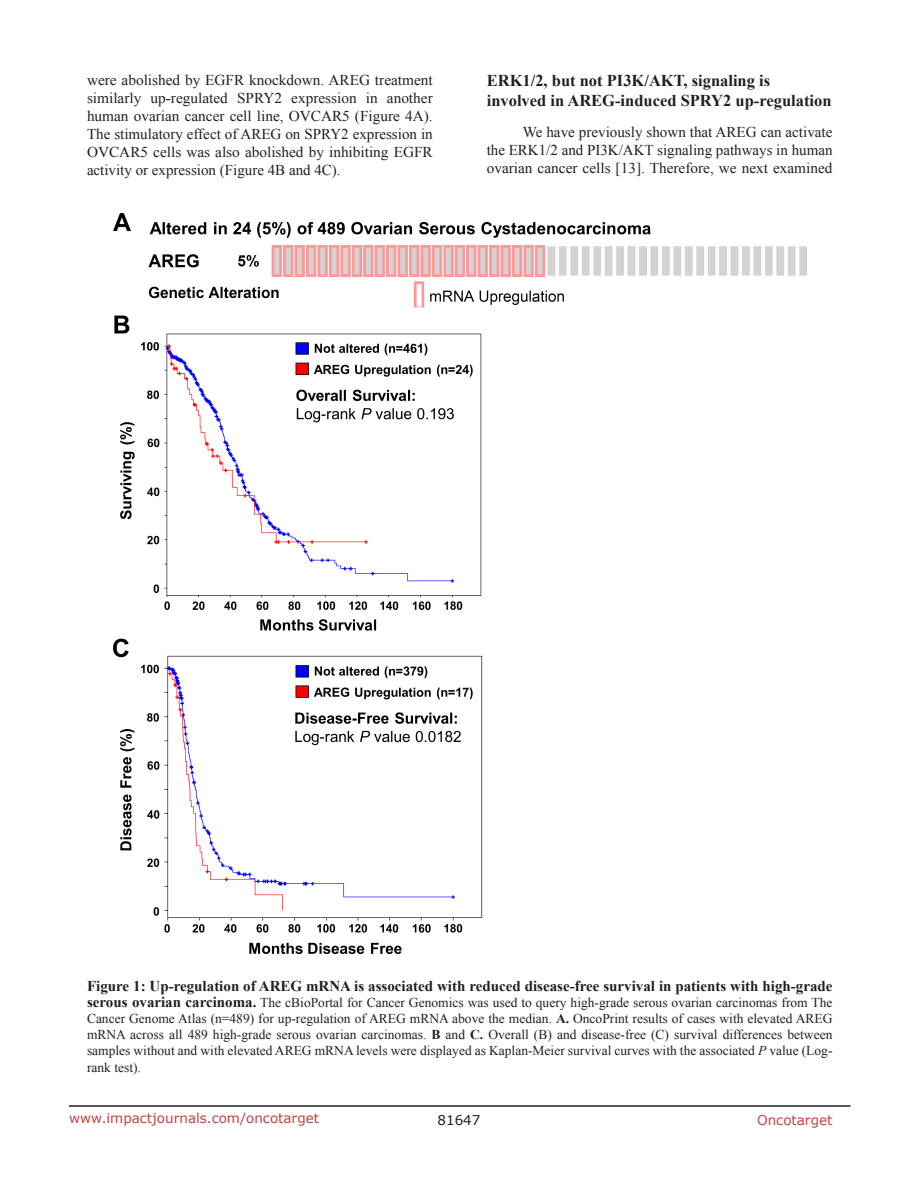
<style>
.page{position:relative;width:918px;height:1188px;background:#fff}
.page>*{position:absolute;margin:0;border:0;box-sizing:border-box;transform-origin:0 0}
.SubHeading{font:700 16.5px/19.8px "Times New Roman";color:#231f20}
.BodyText{font:15px/18px "Times New Roman";color:#231f20;text-align:justify}
.figuretext{font:700 15px "Times New Roman";color:#231f20}
.figuretext-2{font:13.5px/16.2px "Times New Roman";color:#231f20;text-align:justify}
.t1{font:13.5px "Verdana";color:#c24141}
.t2{font:13.5px "Verdana";color:#231f20}
.s1{font-weight:700;font-size:15px}
.s2{font-weight:700}
.s3{font-style:italic}
</style>
<div class="page">
<hr style="left:69px;top:1105px;width:781px;height:2px;background:#231f20">
<img style="left:113px;top:214px;width:693px;height:739px">
<p class="BodyText" style="left:87px;top:71px;width:347px">were abolished by EGFR knockdown. AREG treatment similarly up-regulated SPRY2 expression in another human ovarian cancer cell line, OVCAR5 (Figure 4A).<br>The stimulatory effect of AREG on SPRY2 expression in OVCAR5 cells was also abolished by inhibiting EGFR activity or expression (Figure 4B and 4C).</p>
<p class="SubHeading" style="left:487px;top:70px;width:346px">ERK1/2, but not PI3K/AKT, signaling is involved in AREG-induced SPRY2 up-regulation</p>
<p class="BodyText" style="left:487px;top:123px;width:347px;text-indent:36px">We have previously shown that AREG can activate the ERK1/2 and PI3K/AKT signaling pathways in human ovarian cancer cells [13]. Therefore, we next examined</p>
<p class="figuretext" style="left:87px;top:975px;width:747px">Figure 1: Up-regulation of AREG mRNA is associated with reduced disease-free survival in patients with high-grade</p>
<p class="figuretext-2" style="left:87px;top:994px;width:747px"><span class="s1">serous ovarian carcinoma.</span> The cBioPortal for Cancer Genomics was used to query high-grade serous ovarian carcinomas from The Cancer Genome Atlas (n=489) for up-regulation of AREG mRNA above the median. <span class="s2">A.</span> OncoPrint results of cases with elevated AREG mRNA across all 489 high-grade serous ovarian carcinomas. <span class="s2">B</span> and <span class="s2">C.</span> Overall (B) and disease-free (C) survival differences between samples without and with elevated AREG mRNA levels were displayed as Kaplan-Meier survival curves with the associated <span class="s3">P</span> value (Log&shy;rank test).</p>
<p class="t1" style="left:69px;top:1109px;width:252px">www.impactjournals.com/oncotarget</p>
<p class="t2" style="left:438px;top:1111px;width:44px">81647</p>
<p class="t1" style="left:757px;top:1111px;width:77px">Oncotarget</p>
</div>
